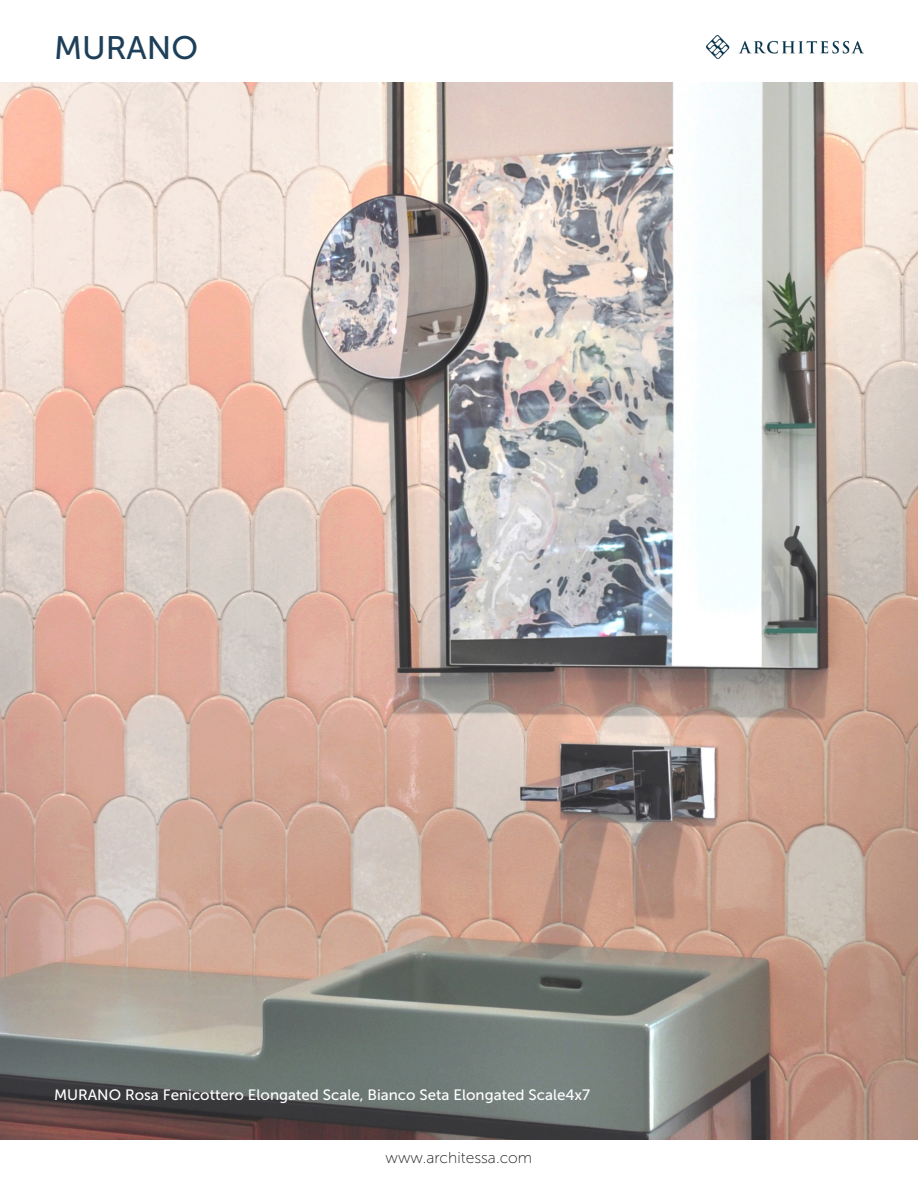
<style>
.page{position:relative;width:918px;height:1188px;background:#fff}
.page>*{position:absolute;margin:0;border:0;box-sizing:border-box;transform-origin:0 0}
.t1{font:32.4px "Museo Sans 500";color:#1e3f59}
.t2{font:15.6px "Museo Sans 100";color:#231f20}
.t3{font:15px "Museo Sans 500";color:#fff}
</style>
<div class="page">
<img style="left:706px;top:36px;width:158px;height:23px">
<img style="left:0;top:82px;width:918px;height:1057px">
<h1 class="t1" style="left:54px;top:30px;width:146px">MURANO</h1>
<p class="t3" style="left:54px;top:1086px;width:538px">MURANO Rosa Fenicottero Elongated Scale, Bianco Seta Elongated Scale4x7</p>
<p class="t3" style="left:54px;top:1086px;width:76px">White Text</p>
<p class="t2" style="left:386px;top:1149px;width:148px">www.architessa.com</p>
</div>
